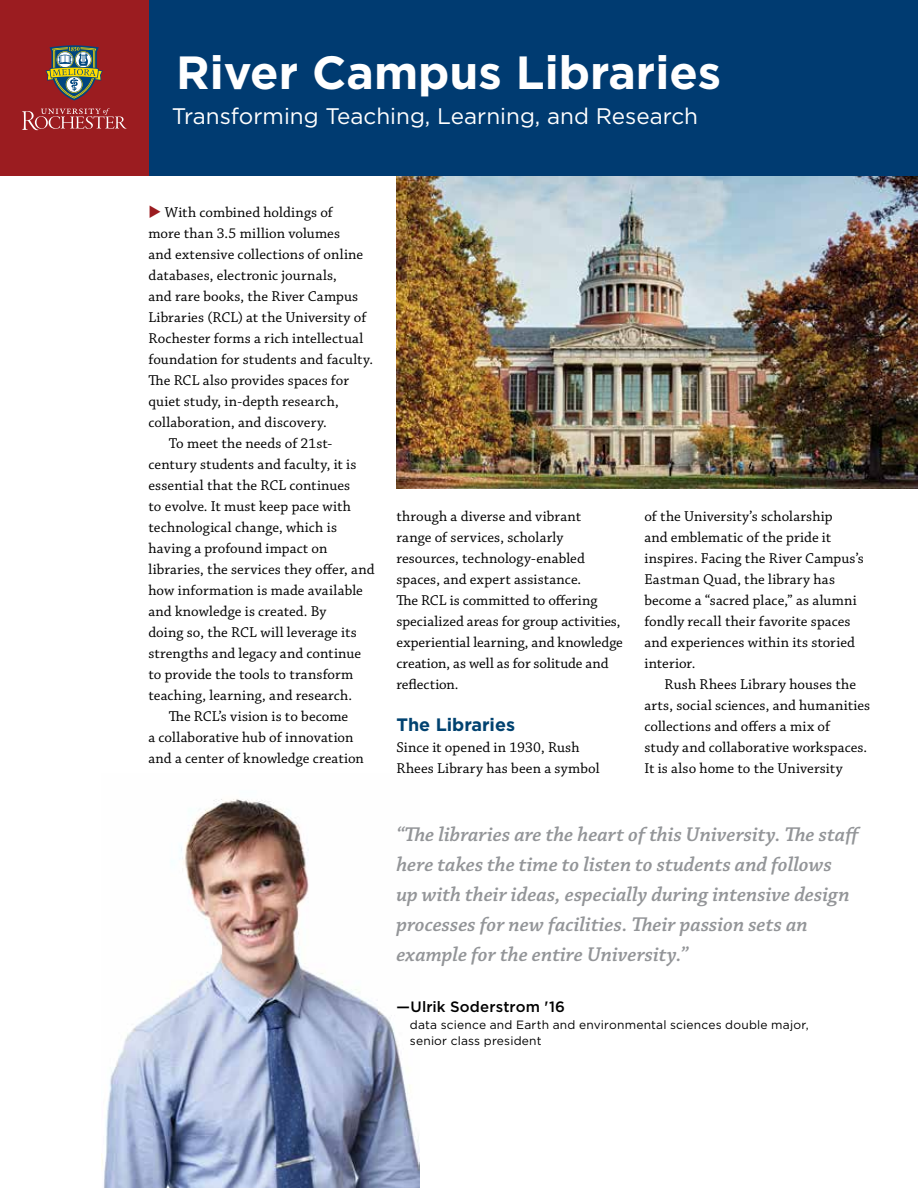
<style>
.page{position:relative;width:918px;height:1188px;background:#fff}
.page>*{position:absolute;margin:0;border:0;box-sizing:border-box;transform-origin:0 0}
.t1{font:700 46.5px "Gotham";color:#fff}
.t2{font:22.5px "Gotham";color:#fff}
.t3{font:italic 600 21px/30px "Chaparral Pro";color:#939598}
.t4{font:700 18px "Gotham";color:#004270}
.t5{font:15px/21px "Chaparral Pro";letter-spacing:.005em;color:#000}
.t6{font:500 15px "Gotham";letter-spacing:.01em;color:#000}
.t7{font:12px/16.5px "Gotham";letter-spacing:.015em;color:#000}
.s1{color:#9b1c20}
</style>
<div class="page">
<img style="left:396px;top:176px;width:522px;height:313px">
<img style="left:102px;top:799px;width:317px;height:389px">
<div style="left:148px;top:0;width:770px;height:176px;background:#003b71"></div>
<div style="left:0;top:0;width:148px;height:176px;background:#9b1c20"></div>
<svg style="left:46px;top:45px;width:57px;height:56px"></svg>
<svg style="left:22px;top:108px;width:105px;height:22px"></svg>
<h1 class="t1" style="left:176px;top:42px;width:547px">River Campus Libraries</h1>
<h2 class="t2" style="left:172px;top:101px;width:528px">Transforming Teaching, Learning, and Research</h2>
<p class="t5" style="left:148px;top:202px;width:186px"><span class="s1">◆</span> With combined holdings of</p>
<p class="t5" style="left:148px;top:223px;width:193px">more than 3.5 million volumes</p>
<p class="t5" style="left:148px;top:244px;width:216px">and extensive collections of online</p>
<p class="t5" style="left:148px;top:265px;width:190px">databases, electronic journals,</p>
<p class="t5" style="left:148px;top:286px;width:211px">and rare books, the River Campus</p>
<p class="t5" style="left:148px;top:307px;width:219px">Libraries (RCL) at the University of</p>
<p class="t5" style="left:148px;top:328px;width:216px">Rochester forms a rich intellectual</p>
<p class="t5" style="left:148px;top:349px;width:226px">foundation for students and faculty.</p>
<p class="t5" style="left:148px;top:370px;width:202px">The RCL also provides spaces for</p>
<p class="t5" style="left:148px;top:391px;width:192px">quiet study, in-depth research,</p>
<p class="t5" style="left:148px;top:412px;width:180px">collaboration, and discovery.</p>
<p class="t5" style="left:169px;top:433px;width:165px">To meet the needs of 21st-</p>
<p class="t5" style="left:148px;top:454px;width:209px">century students and faculty, it is</p>
<p class="t5" style="left:148px;top:475px;width:203px">essential that the RCL continues</p>
<p class="t5" style="left:148px;top:496px;width:204px">to evolve. It must keep pace with</p>
<p class="t5" style="left:148px;top:517px;width:190px">technological change, which is</p>
<p class="t5" style="left:148px;top:538px;width:181px">having a profound impact on</p>
<p class="t5" style="left:148px;top:559px;width:228px">libraries, the services they offer, and</p>
<p class="t5" style="left:148px;top:580px;width:216px">how information is made available</p>
<p class="t5" style="left:148px;top:601px;width:180px">and knowledge is created. By</p>
<p class="t5" style="left:148px;top:622px;width:210px">doing so, the RCL will leverage its</p>
<p class="t5" style="left:148px;top:643px;width:214px">strengths and legacy and continue</p>
<p class="t5" style="left:148px;top:664px;width:206px">to provide the tools to transform</p>
<p class="t5" style="left:148px;top:685px;width:205px">teaching, learning, and research.</p>
<p class="t5" style="left:169px;top:706px;width:181px">The RCL’s vision is to become</p>
<p class="t5" style="left:148px;top:727px;width:207px">a collaborative hub of innovation</p>
<p class="t5" style="left:148px;top:748px;width:217px">and a center of knowledge creation</p>
<p class="t5" style="left:396px;top:507px;width:228px">through a diverse and vibrant<br>range of services, scholarly resources, technology-enabled spaces, and expert assistance.<br>The RCL is committed to offering specialized areas for group activities, experiential learning, and knowledge creation, as well as for solitude and reflection.</p>
<p class="t4" style="left:396px;top:713px;width:120px">The Libraries</p>
<p class="t5" style="left:396px;top:738px;width:205px">Since it opened in 1930, Rush<br>Rhees Library has been a symbol</p>
<p class="t5" style="left:644px;top:507px;width:221px">of the University’s scholarship<br>and emblematic of the pride it inspires. Facing the River Campus’s<br>Eastman Quad, the library has become a “sacred place,” as alumni fondly recall their favorite spaces and experiences within its storied interior.</p>
<p class="t5" style="left:644px;top:675px;width:227px;text-indent:20px">Rush Rhees Library houses the arts, social sciences, and humanities collections and offers a mix of<br>study and collaborative workspaces.<br>It is also home to the University</p>
<p class="t3" style="left:396px;top:820px;width:466px">“The libraries are the heart of this University. The staff here takes the time to listen to students and follows<br>up with their ideas, especially during intensive design processes for new facilities. Their passion sets an example for the entire University.”</p>
<p class="t6" style="left:396px;top:997px;width:170px">—Ulrik Soderstrom '16</p>
<p class="t7" style="left:410px;top:1016px;width:400px">data science and Earth and environmental sciences double major, senior class president</p>
</div>
